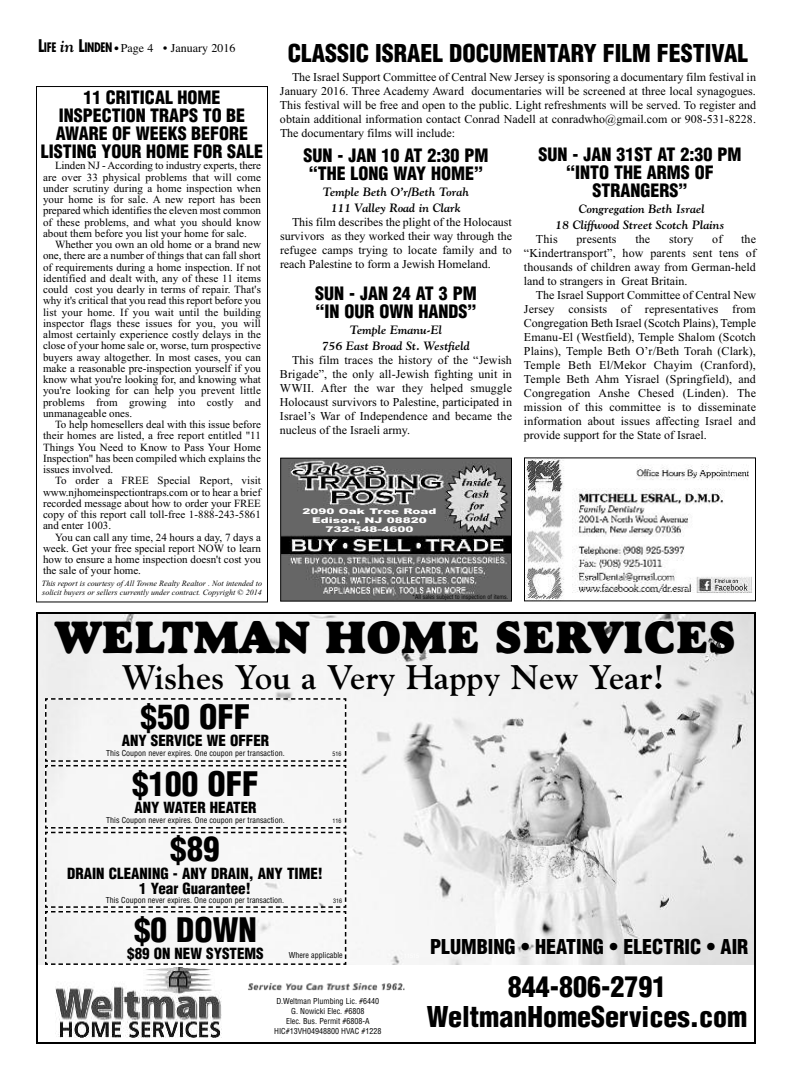
<style>
.page{position:relative;width:792px;height:1080px;background:#fff}
.page>*{position:absolute;margin:0;border:0;box-sizing:border-box;transform-origin:0 0}
.t1{font:46px "Goudy Heavyface";color:#000}
.t2{font:700 34px "Goudy";color:#000}
.t3{font:900 condensed 33px "Helvetica";color:#000}
.t4{font:900 condensed 28px/30px "Helvetica";color:#000;text-align:center}
.t5{font:900 condensed 24px "Helvetica";color:#000}
.t6{font:900 condensed 20px "Helvetica";color:#000}
.t7{font:900 condensed 18px/18px "Helvetica";color:#000;text-align:center}
.t8{font:900 condensed 15px/15px "Helvetica";color:#000;text-align:center}
.t9{font:12px/14px "Times New Roman";color:#000;text-align:justify}
.t10{font:italic 700 12px/16px "Goudy";color:#000;text-align:center}
.t11{font:12px "Times";color:#000}
.t12{font:11px/11.3px "Times New Roman";color:#000;text-align:justify}
.t13{font:condensed 8px/10px "Helvetica";color:#000;text-align:center}
.t14{font:italic 8px/9px "Times New Roman";color:#000}
.t15{font:900 7.9px/9px "Arial";color:#fff;text-align:center;scale:1.52 1}
.t16{font:condensed 6px "Helvetica";color:#000}
.s1{font-family:"Futura";font-weight:700;font-stretch:condensed;font-size:17px}
.s2{font-family:"Futura";font-weight:700;font-stretch:condensed;font-size:12.8px}
.s3{font-family:"Goudy";font-weight:700;font-style:italic;font-size:17px}
.s4{font-family:"Futura";font-weight:700;font-stretch:condensed;font-size:10px}
</style>
<div class="page">
<img style="left:39px;top:615px;width:714px;height:350px">
<div style="left:36px;top:612px;width:720px;height:432px;border:2px solid #000"></div>
<img style="left:56px;top:968px;width:166px;height:70px">
<img style="left:248px;top:983px;width:157px;height:8px">
<svg style="left:44px;top:697px;width:303px;height:268px"></svg>
<div style="left:36px;top:86px;width:232px;height:516px;border:1px solid #000"></div>
<img style="left:282px;top:460px;width:228px;height:140px">
<div style="left:280px;top:458px;width:232px;height:144px;border:1px solid #000"></div>
<img style="left:526px;top:459px;width:226px;height:140px">
<div style="left:524px;top:457px;width:232px;height:144px;border:1px solid #000"></div>
<p class="t11" style="left:38px;top:41px;width:199px"><span class="s1">L</span><span class="s2">IFE</span> <span class="s3">in</span> <span class="s1">L</span><span class="s2">INDEN</span> <span class="s4">•</span> Page 4 • January 2016</p>
<h3 class="t7" style="left:41px;top:89px;width:224px">11 CRITICAL HOME<br>INSPECTION TRAPS TO BE<br>AWARE OF WEEKS BEFORE<br>LISTING YOUR HOME FOR SALE</h3>
<p class="t12" style="left:43px;top:160px;width:219px;text-indent:12px">Linden NJ - According to industry experts, there are over 33 physical problems that will come under scrutiny during a home inspection when your home is for sale. A new report has been prepared which identifies the eleven most common of these problems, and what you should know about them before you list your home for sale.</p>
<p class="t12" style="left:43px;top:239px;width:219px;text-indent:12px">Whether you own an old home or a brand new one, there are a number of things that can fall short of requirements during a home inspection. If not identified and dealt with, any of these 11 items could cost you dearly in terms of repair. That's why it's critical that you read this report before you list your home. If you wait until the building inspector flags these issues for you, you will almost certainly experience costly delays in the close of your home sale or, worse, turn prospective buyers away altogether. In most cases, you can make a reasonable pre-inspection yourself if you know what you're looking for, and knowing what you're looking for can help you prevent little problems from growing into costly and unmanageable ones.</p>
<p class="t12" style="left:43px;top:419px;width:219px;text-indent:12px">To help homesellers deal with this issue before their homes are listed, a free report entitled "11<br>Things You Need to Know to Pass Your Home Inspection" has been compiled which explains the issues involved.</p>
<p class="t12" style="left:43px;top:475px;width:219px;text-indent:12px">To order a FREE Special Report, visit www.njhomeinspectiontraps.com or to hear a brief recorded message about how to order your FREE copy of this report call toll-free 1-888-243-5861 and enter 1003.</p>
<p class="t12" style="left:43px;top:531px;width:219px;text-indent:12px">You can call any time, 24 hours a day, 7 days a week. Get your free special report NOW to learn how to ensure a home inspection doesn't cost you the sale of your home.</p>
<p class="t14" style="left:42px;top:579px;width:222px">This report is courtesy of All Towne Realty Realtor . Not intended to solicit buyers or sellers currently under contract. Copyright © 2014</p>
<h3 class="t5" style="left:288px;top:39px;width:462px">CLASSIC ISRAEL DOCUMENTARY FILM FESTIVAL</h3>
<p class="t9" style="left:280px;top:70px;width:478px;text-indent:12px">The Israel Support Committee of Central New Jersey is sponsoring a documentary film festival in January 2016. Three Academy Award documentaries will be screened at three local synagogues.<br>This festival will be free and open to the public. Light refreshments will be served. To register and obtain additional information contact Conrad Nadell at conradwho@gmail.com or 908-531-8228.<br>The documentary films will include:</p>
<h3 class="t7" style="left:304px;top:147px;width:186px;text-align:left">SUN - JAN 10 AT 2:30 PM “THE LONG WAY HOME”</h3>
<p class="t10" style="left:323px;top:184px;width:148px">Temple Beth O’r/Beth Torah<br>111 Valley Road in Clark</p>
<p class="t9" style="left:280px;top:215px;width:234px;text-indent:12px">This film describes the plight of the Holocaust survivors as they worked their way through the refugee camps trying to locate family and to reach Palestine to form a Jewish Homeland.</p>
<h3 class="t7" style="left:315px;top:285px;width:163px;text-align:left">SUN - JAN 24 AT 3 PM “IN OUR OWN HANDS”</h3>
<p class="t10" style="left:322px;top:322px;width:149px">Temple Emanu-El<br>756 East Broad St. Westfield</p>
<p class="t9" style="left:280px;top:353px;width:234px;text-indent:12px">This film traces the history of the “Jewish Brigade”, the only all-Jewish fighting unit in WWII. After the war they helped smuggle Holocaust survivors to Palestine, participated in Israel’s War of Independence and became the nucleus of the Israeli army.</p>
<h3 class="t7" style="left:539px;top:146px;width:204px">SUN - JAN 31ST AT 2:30 PM “INTO THE ARMS OF<br>STRANGERS”</h3>
<p class="t10" style="left:556px;top:201px;width:170px">Congregation Beth Israel<br>18 Cliffwood Street Scotch Plains</p>
<p class="t9" style="left:536px;top:232px;width:23px">This</p>
<p class="t9" style="left:576px;top:232px;width:42px">presents</p>
<p class="t9" style="left:635px;top:232px;width:16px">the</p>
<p class="t9" style="left:669px;top:232px;width:26px">story</p>
<p class="t9" style="left:712px;top:232px;width:12px">of</p>
<p class="t9" style="left:524px;top:232px;width:234px;text-indent:217px">the “Kindertransport”, how parents sent tens of thousands of children away from German-held land to strangers in Great Britain.</p>
<p class="t9" style="left:524px;top:288px;width:234px;text-indent:12px">The Israel Support Committee of Central New Jersey consists of representatives from Congregation Beth Israel (Scotch Plains), Temple Emanu-El (Westfield), Temple Shalom (Scotch Plains), Temple Beth O’r/Beth Torah (Clark), Temple Beth El/Mekor Chayim (Cranford), Temple Beth Ahm Yisrael (Springfield), and Congregation Anshe Chesed (Linden). The mission of this committee is to disseminate information about issues affecting Israel and provide support for the State of Israel.</p>
<p class="t15" style="left:303px;top:507px;width:90px">2090 Oak Tree Road<br>Edison, NJ 08820<br>732-548-4600</p>
<p class="t16" style="left:412px;top:593px;width:98px">*All sales subject to inspection of items.</p>
<h1 class="t1" style="left:56px;top:620px;width:682px">WELTMAN HOME SERVICES</h1>
<h2 class="t2" style="left:122px;top:657px;width:544px">Wishes You a Very Happy New Year!</h2>
<h3 class="t3" style="left:141px;top:698px;width:111px">$50 OFF</h3>
<h3 class="t8" style="left:122px;top:733px;width:149px">ANY SERVICE WE OFFER</h3>
<p class="t13" style="left:106px;top:748px;width:180px">This Coupon never expires. One coupon per transaction.</p>
<p class="t16" style="left:333px;top:750px;width:10px">516</p>
<h3 class="t3" style="left:132px;top:765px;width:128px">$100 OFF</h3>
<h3 class="t8" style="left:134px;top:800px;width:124px">ANY WATER HEATER</h3>
<p class="t13" style="left:106px;top:815px;width:180px">This Coupon never expires. One coupon per transaction.</p>
<p class="t16" style="left:333px;top:818px;width:10px">116</p>
<h3 class="t3" style="left:170px;top:830px;width:51px">$89</h3>
<h3 class="t8" style="left:67px;top:866px;width:257px">DRAIN CLEANING - ANY DRAIN, ANY TIME!<br>1 Year Guarantee!</h3>
<p class="t13" style="left:106px;top:895px;width:180px">This Coupon never expires. One coupon per transaction.</p>
<p class="t16" style="left:333px;top:897px;width:10px">316</p>
<h3 class="t3" style="left:134px;top:911px;width:124px">$0 DOWN</h3>
<h3 class="t8" style="left:127px;top:946px;width:138px">$89 ON NEW SYSTEMS</h3>
<p class="t13" style="left:289px;top:950px;width:56px">Where applicable</p>
<p class="t13" style="left:274px;top:996px;width:109px">D.Weltman Plumbing Lic. #6440<br>G. Nowicki Elec. #6808<br>Elec. Bus. Permit #6808-A<br>HIC#13VH04948800 HVAC #1228</p>
<h3 class="t6" style="left:430px;top:935px;width:320px">PLUMBING • HEATING • ELECTRIC • AIR</h3>
<h3 class="t4" style="left:427px;top:973px;width:322px">844-806-2791<br>WeltmanHomeServices.com</h3>
</div>
